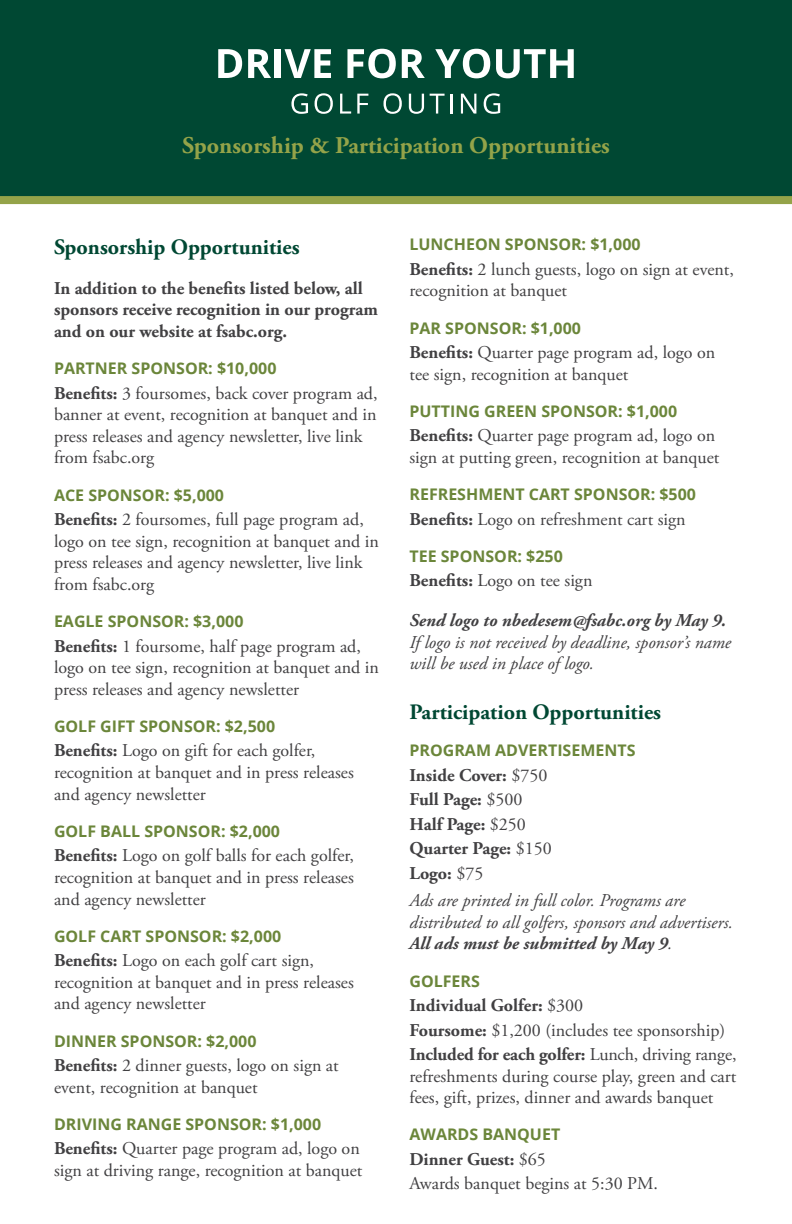
<style>
.page{position:relative;width:792px;height:1224px;background:#fff}
.page>*{position:absolute;margin:0;border:0;box-sizing:border-box;transform-origin:0 0}
.t1{font:700 24px "Adobe Garamond Pro";color:#94a349}
.t2{font:700 22px "Adobe Garamond Pro";color:#004833}
.t3{font:18px/21.6px "Adobe Garamond Pro";color:#414042}
.t4{font:italic 18px/21.6px "Adobe Garamond Pro";color:#414042}
.t5{font:700 18px/24.4px "Adobe Garamond Pro";color:#414042}
.t6{font:italic 700 18px/39.6px "Adobe Garamond Pro";color:#414042}
.t7{font:700 16px "Open Sans";color:#6b863a}
.s1{font-weight:700}
.s2{font-style:normal}
.s3{font-weight:400;font-style:normal}
.s4{font-weight:400}
</style>
<div class="page">
<div style="left:0;top:0;width:792px;height:200px;background:#004833"></div>
<svg style="left:218px;top:49px;width:24px;height:29px"></svg>
<svg style="left:248px;top:49px;width:23px;height:29px"></svg>
<div style="left:275px;top:49px;width:6px;height:29px;background:#fff"></div>
<svg style="left:285px;top:49px;width:46px;height:29px"></svg>
<svg style="left:347px;top:49px;width:49px;height:29px"></svg>
<svg style="left:402px;top:49px;width:23px;height:29px"></svg>
<svg style="left:435px;top:49px;width:55px;height:29px"></svg>
<svg style="left:496px;top:49px;width:78px;height:29px"></svg>
<svg style="left:291px;top:93px;width:17px;height:21px"></svg>
<svg style="left:315px;top:93px;width:18px;height:21px"></svg>
<svg style="left:340px;top:94px;width:11px;height:20px"></svg>
<svg style="left:357px;top:94px;width:11px;height:20px"></svg>
<svg style="left:384px;top:93px;width:18px;height:21px"></svg>
<svg style="left:409px;top:94px;width:15px;height:20px"></svg>
<svg style="left:430px;top:94px;width:15px;height:20px"></svg>
<hr style="left:450px;top:94px;width:3px;height:20px;background:#fff">
<svg style="left:461px;top:94px;width:15px;height:20px"></svg>
<svg style="left:484px;top:93px;width:16px;height:21px"></svg>
<div style="left:0;top:196px;width:792px;height:8px;background:#94a349"></div>
<h1 class="t1" style="left:182px;top:131px;width:429px">Sponsorship &amp; Participation Opportunities</h1>
<p class="t2" style="left:54px;top:234px;width:247px">Sponsorship Opportunities</p>
<p class="t5" style="left:54px;top:278px;width:325px;line-height:21.6px">In addition to the benefits listed below, all sponsors receive recognition in our program and on our website at fsabc.org.</p>
<p class="t7" style="left:54px;top:357px;width:224px">PARTNER SPONSOR: $10,000</p>
<p class="t3" style="left:54px;top:383px;width:325px"><span class="s1">Benefits:</span> 3 foursomes, back cover program ad, banner at event, recognition at banquet and in press releases and agency newsletter, live link from fsabc.org</p>
<p class="t7" style="left:54px;top:483px;width:172px">ACE SPONSOR: $5,000</p>
<p class="t3" style="left:54px;top:509px;width:326px"><span class="s1">Benefits:</span> 2 foursomes, full page program ad, logo on tee sign, recognition at banquet and in press releases and agency newsletter, live link from fsabc.org</p>
<p class="t7" style="left:54px;top:610px;width:191px">EAGLE SPONSOR: $3,000</p>
<p class="t3" style="left:54px;top:636px;width:326px"><span class="s1">Benefits:</span> 1 foursome, half page program ad, logo on tee sign, recognition at banquet and in press releases and agency newsletter</p>
<p class="t7" style="left:54px;top:715px;width:223px">GOLF GIFT SPONSOR: $2,500</p>
<p class="t3" style="left:54px;top:741px;width:301px"><span class="s1">Benefits:</span> Logo on gift for each golfer, recognition at banquet and in press releases and agency newsletter</p>
<p class="t7" style="left:54px;top:820px;width:228px">GOLF BALL SPONSOR: $2,000</p>
<p class="t3" style="left:54px;top:845px;width:301px;text-align:justify"><span class="s1">Benefits:</span> Logo on golf balls for each golfer, recognition at banquet and in press releases and agency newsletter</p>
<p class="t7" style="left:54px;top:925px;width:58px">GOLF CART</p>
<p class="t7" style="left:146px;top:925px;width:137px">SPONSOR: $2,000</p>
<p class="t3" style="left:54px;top:950px;width:301px"><span class="s1">Benefits:</span> Logo on each golf cart sign, recognition at banquet and in press releases and agency newsletter</p>
<p class="t7" style="left:54px;top:1029px;width:204px">DINNER SPONSOR: $2,000</p>
<p class="t3" style="left:54px;top:1055px;width:286px"><span class="s1">Benefits:</span> 2 dinner guests, logo on sign at event, recognition at banquet</p>
<p class="t7" style="left:54px;top:1113px;width:269px">DRIVING RANGE SPONSOR: $1,000</p>
<p class="t3" style="left:54px;top:1138px;width:310px"><span class="s1">Benefits:</span> Quarter page program ad, logo on sign at driving range, recognition at banquet</p>
<p class="t7" style="left:410px;top:233px;width:233px">LU NCHEON SPONSOR: $1,000</p>
<p class="t3" style="left:410px;top:259px;width:326px"><span class="s1">Benefits:</span> 2 lunch guests, logo on sign at event, recognition at banquet</p>
<p class="t7" style="left:410px;top:317px;width:173px">PAR SPONSOR: $1,000</p>
<p class="t3" style="left:410px;top:342px;width:307px"><span class="s1">Benefits:</span> Quarter page program ad, logo on tee sign, recognition at banquet</p>
<p class="t7" style="left:410px;top:400px;width:269px">PUTTING GREEN SPONSOR: $1,000</p>
<p class="t3" style="left:410px;top:426px;width:311px"><span class="s1">Benefits:</span> Quarter page program ad, logo on sign at putting green, recognition at banquet</p>
<p class="t7" style="left:410px;top:483px;width:288px">REFRESHMENT CART SPONSOR: $500</p>
<p class="t3" style="left:410px;top:509px;width:278px"><span class="s1">Benefits:</span> Logo on refreshment cart sign</p>
<p class="t7" style="left:410px;top:545px;width:10px">TEE</p>
<p class="t7" style="left:441px;top:545px;width:123px">SPONSOR: $250</p>
<p class="t6" style="left:410px;top:561px;width:318px"><span class="s2">Benefits:</span> <span class="s3">Logo on tee sign<br></span>Send logo to nbedesem@fsabc.org by May 9.</p>
<p class="t4" style="left:410px;top:632px;width:323px">If logo is not received by deadline, sponsor’s name will be used in place of logo.</p>
<p class="t2" style="left:410px;top:699px;width:253px">Participation Opportunities</p>
<p class="t7" style="left:410px;top:739px;width:226px">PROGRAM ADVERTISEMENTS</p>
<p class="t5" style="left:410px;top:763px;width:144px">Inside Cover: <span class="s4">$750<br></span>Full Page: <span class="s4">$500<br></span>Half Page: <span class="s4">$250<br></span>Quarter Page: <span class="s4">$150<br></span>Logo: <span class="s4">$75</span></p>
<p class="t4" style="left:410px;top:890px;width:325px">Ads are printed in full color. Programs are distributed to all golfers, sponsors and advertisers.<br><span class="s1">All ads must be submitted by May 9</span>.</p>
<p class="t7" style="left:410px;top:969px;width:71px">GOLFERS</p>
<p class="t3" style="left:410px;top:994px;width:329px;line-height:24.4px"><span class="s1">Individual Golfer:</span> $300<br><span class="s1">Foursome:</span> $1,200 (includes tee sponsorship)<br><span class="s1">Included for each golfer:</span> Lunch, driving range,</p>
<p class="t3" style="left:410px;top:1066px;width:329px">refreshments during course play, green and cart fees, gift, prizes, dinner and awards banquet</p>
<p class="t7" style="left:410px;top:1123px;width:152px">AWARDS BANQU ET</p>
<p class="t3" style="left:410px;top:1148px;width:250px;line-height:24.4px"><span class="s1">Dinner Guest:</span> $65<br>Awards banquet begins at 5:30 PM.</p>
</div>
